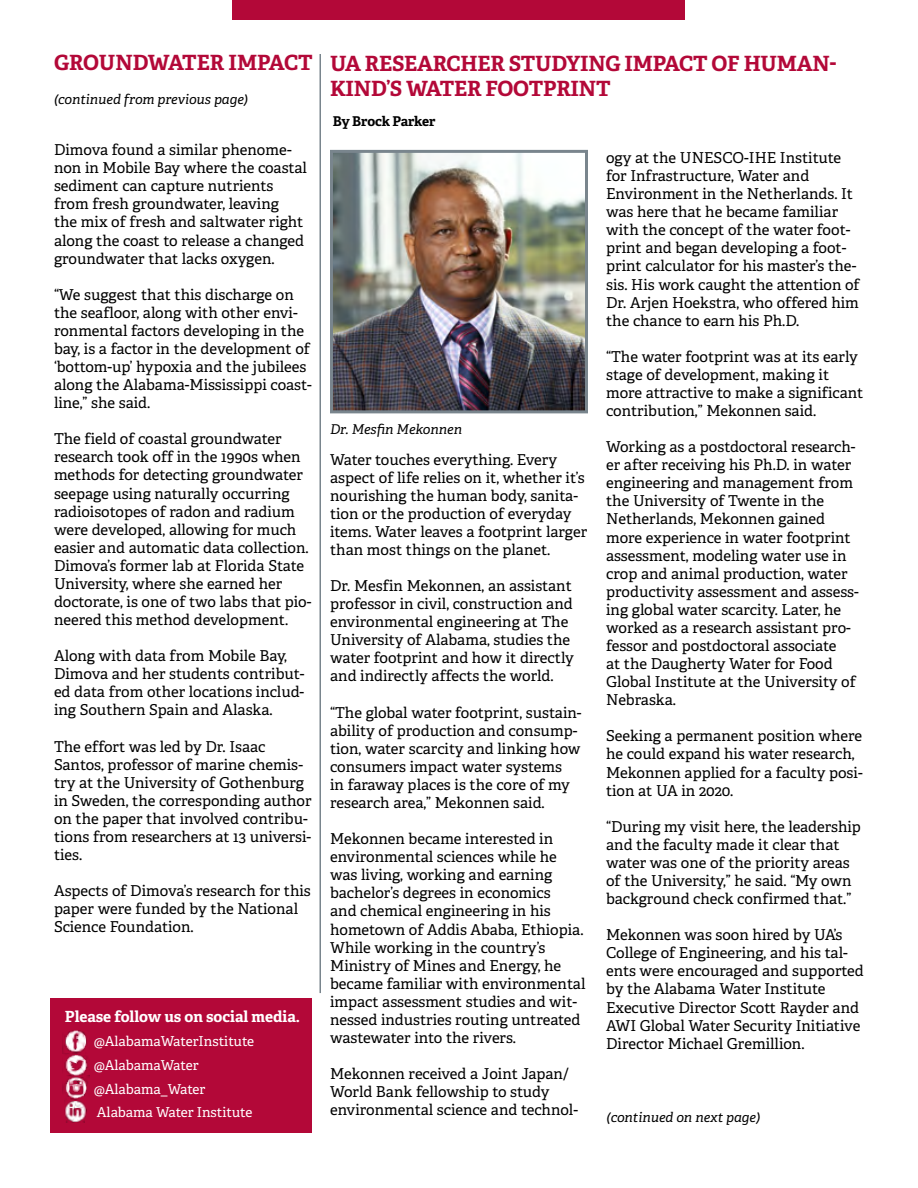
<style>
.page{position:relative;width:918px;height:1188px;background:#fff}
.page>*{position:absolute;margin:0;border:0;box-sizing:border-box;transform-origin:0 0}
.t1{font:700 21px/25.5px "Adelle PE";letter-spacing:-.01em;color:#b30838}
.t2{font:700 15.3px "Adelle PE";letter-spacing:-.005em;color:#fff}
.Paragraph{font:15px/18px "Adelle PE";color:#000}
.t3{font:13.65px/23.9px "Adelle PE";color:#fff}
.t4{font:italic 13.5px "Adelle PE";color:#000}
.t5{font:700 13.5px "Adelle PE";letter-spacing:-.015em;color:#000}
</style>
<div class="page">
<div style="left:233px;top:0;width:452px;height:19px;background:#b30838"></div>
<div style="left:51px;top:998px;width:261px;height:134px;background:#b30838"></div>
<img style="left:63px;top:1031px;width:27px;height:69px">
<img style="left:64px;top:1101px;width:23px;height:22px">
<img style="left:334px;top:154px;width:250px;height:255px">
<div style="left:330px;top:150px;width:258px;height:263px;border:3px solid #79858d"></div>
<hr style="left:320px;top:54px;width:1px;height:939px;background:#79858d">
<h1 class="t1" style="left:54px;top:49px;width:260px">GROUNDWATER IMPACT</h1>
<p class="t4" style="left:54px;top:89px;width:196px">(continued from previous page)</p>
<p class="Paragraph" style="left:54px;top:140px;width:255px">Dimova found a similar phenome&shy;non in Mobile Bay where the coastal sediment can capture nutrients from fresh groundwater, leaving<br>the mix of fresh and saltwater right along the coast to release a changed groundwater that lacks oxygen.</p>
<p class="Paragraph" style="left:54px;top:285px;width:259px">“We suggest that this discharge on the seafloor, along with other envi&shy;ronmental factors developing in the bay, is a factor in the development of ‘bottom-up’ hypoxia and the jubilees along the Alabama-Mississippi coast&shy;line,” she said.</p>
<p class="Paragraph" style="left:54px;top:429px;width:259px">The field of coastal groundwater research took off in the 1990s when methods for detecting groundwater seepage using naturally occurring radioisotopes of radon and radium were developed, allowing for much easier and automatic data collection.<br>Dimova’s former lab at Florida State University, where she earned her doctorate, is one of two labs that pio&shy;neered this method development.</p>
<p class="Paragraph" style="left:54px;top:646px;width:252px">Along with data from Mobile Bay, Dimova and her students contribut&shy;ed data from other locations includ&shy;ing Southern Spain and Alaska.</p>
<p class="Paragraph" style="left:54px;top:737px;width:259px">The effort was led by Dr. Isaac<br>Santos, professor of marine chemis&shy;try at the University of Gothenburg in Sweden, the corresponding author on the paper that involved contribu&shy;tions from researchers at 13 universi&shy;ties.</p>
<p class="Paragraph" style="left:54px;top:881px;width:258px">Aspects of Dimova’s research for this paper were funded by the National<br>Science Foundation.</p>
<p class="t2" style="left:65px;top:1005px;width:237px">Please follow us on social media.</p>
<p class="t3" style="left:94px;top:1029px;width:162px">@AlabamaWaterInstitute @AlabamaWater @Alabama_Water<br>Alabama Water Institute</p>
<h1 class="t1" style="left:330px;top:50px;width:508px">UA RESEARCHER STUDYING IMPACT OF HUMAN-<br>KIND’S WATER FOOTPRINT</h1>
<h1 class="t5" style="left:333px;top:112px;width:104px">By Brock Parker</h1>
<p class="t4" style="left:330px;top:420px;width:133px">Dr. Mesfin Mekonnen</p>
<p class="Paragraph" style="left:330px;top:450px;width:259px">Water touches everything. Every aspect of life relies on it, whether it’s nourishing the human body, sanita&shy;tion or the production of everyday items. Water leaves a footprint larger than most things on the planet.</p>
<p class="Paragraph" style="left:330px;top:576px;width:245px">Dr. Mesfin Mekonnen, an assistant professor in civil, construction and environmental engineering at The University of Alabama, studies the water footprint and how it directly and indirectly affects the world.</p>
<p class="Paragraph" style="left:330px;top:703px;width:253px">“The global water footprint, sustain&shy;ability of production and consump&shy;tion, water scarcity and linking how consumers impact water systems<br>in faraway places is the core of my research area,” Mekonnen said.</p>
<p class="Paragraph" style="left:330px;top:829px;width:257px">Mekonnen became interested in environmental sciences while he was living, working and earning bachelor’s degrees in economics<br>and chemical engineering in his hometown of Addis Ababa, Ethiopia.<br>While working in the country’s Ministry of Mines and Energy, he became familiar with environmental impact assessment studies and wit&shy;nessed industries routing untreated wastewater into the rivers.</p>
<p class="Paragraph" style="left:330px;top:1064px;width:249px">Mekonnen received a Joint Japan/<br>World Bank fellowship to study environmental science and technol-</p>
<p class="Paragraph" style="left:606px;top:148px;width:255px">ogy at the UNESCO-IHE Institute for Infrastructure, Water and Environment in the Netherlands. It was here that he became familiar with the concept of the water foot&shy;print and began developing a foot&shy;print calculator for his master’s the&shy;sis. His work caught the attention of Dr. Arjen Hoekstra, who offered him the chance to earn his Ph.D.</p>
<p class="Paragraph" style="left:606px;top:347px;width:259px">“The water footprint was at its early stage of development, making it more attractive to make a significant contribution,” Mekonnen said.</p>
<p class="Paragraph" style="left:606px;top:437px;width:254px">Working as a postdoctoral research&shy;er after receiving his Ph.D. in water engineering and management from the University of Twente in the Netherlands, Mekonnen gained more experience in water footprint assessment, modeling water use in crop and animal production, water productivity assessment and assess&shy;ing global water scarcity. Later, he worked as a research assistant pro&shy;fessor and postdoctoral associate<br>at the Daugherty Water for Food Global Institute at the University of Nebraska.</p>
<p class="Paragraph" style="left:606px;top:726px;width:258px">Seeking a permanent position where he could expand his water research,<br>Mekonnen applied for a faculty posi&shy;tion at UA in 2020.</p>
<p class="Paragraph" style="left:606px;top:817px;width:256px">“During my visit here, the leadership and the faculty made it clear that water was one of the priority areas of the University,” he said. “My own background check confirmed that.”</p>
<p class="Paragraph" style="left:606px;top:925px;width:259px">Mekonnen was soon hired by UA’s College of Engineering, and his tal&shy;ents were encouraged and supported by the Alabama Water Institute Executive Director Scott Rayder and AWI Global Water Security Initiative Director Michael Gremillion.</p>
<p class="t4" style="left:606px;top:1107px;width:155px">(continued on next page)</p>
</div>
